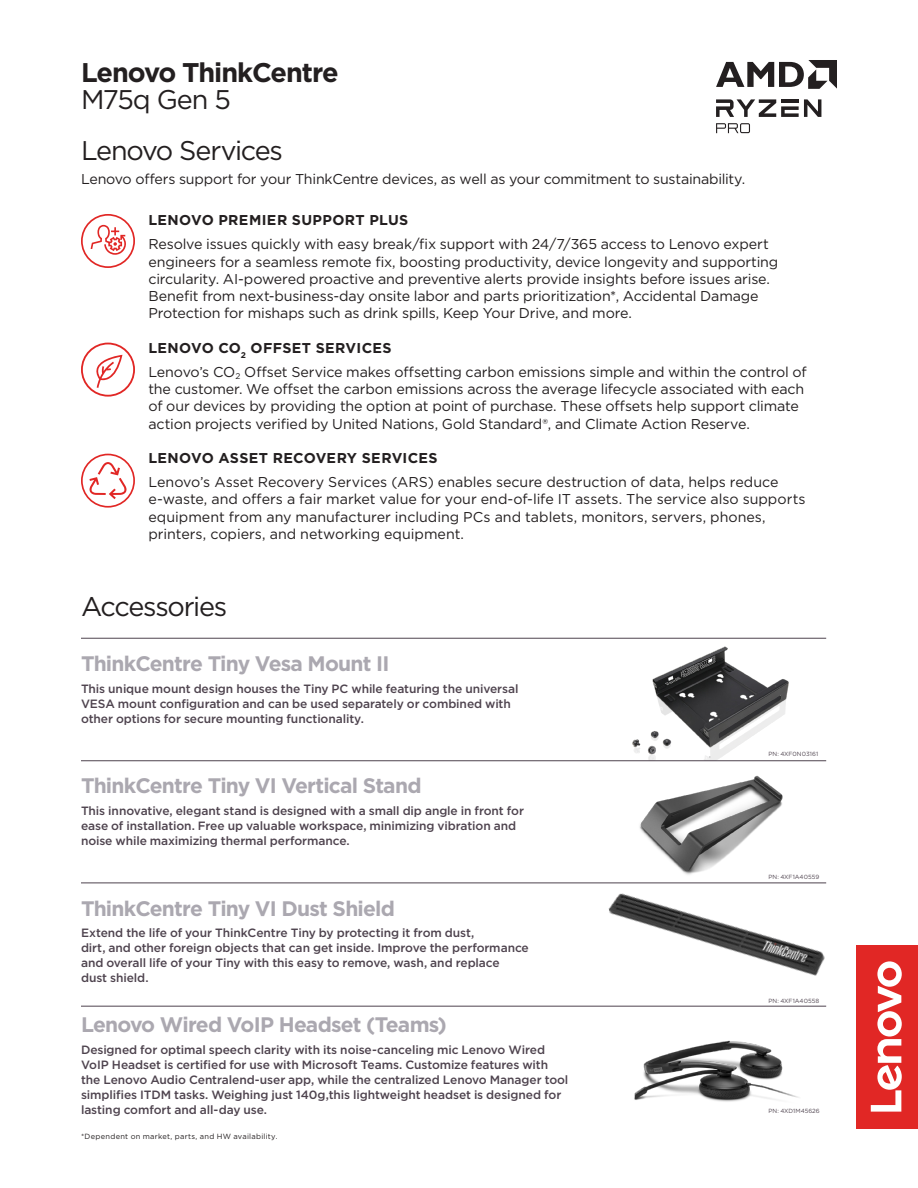
<style>
.page{position:relative;width:918px;height:1188px;background:#fff}
.page>*{position:absolute;margin:0;border:0;box-sizing:border-box;transform-origin:0 0}
.LEN-h2__product_name_18pt{font:700 27px/27px "Gotham";letter-spacing:-.04em;color:#231f20}
.LEN-h3__lighter_weight_18pt{font:27px "Gotham";letter-spacing:-.05em;color:#231f20}
.LEN-h4__sidebar_gray_14pt{font:700 21px "Gotham";letter-spacing:-.04em;color:#aba8b0}
.LEN-p1__normal{font:14.25px/17.2px "Gotham";letter-spacing:-.01em;color:#231f20}
.LEN-h5__benefit_header{font:700 14.25px "Gotham";letter-spacing:.025em;color:#231f20}
.LEN-p3__sidebar{font:500 12px/15px "Gotham";letter-spacing:-.01em;color:#4e434e}
.Disclaimer_main{font:7.5px "Gotham";letter-spacing:.04em;color:#231f20}
.LEN-p3__sidebar-2{font:6px "Gotham";letter-spacing:.005em;color:#4e434e}
.s1{font-weight:400}
</style>
<div class="page">
<div style="left:857px;top:945px;width:61px;height:184px;background:#e12725"></div>
<svg style="left:871px;top:961px;width:31px;height:151px"></svg>
<svg style="left:716px;top:123px;width:34px;height:10px"></svg>
<svg style="left:716px;top:60px;width:121px;height:29px"></svg>
<svg style="left:716px;top:99px;width:105px;height:18px"></svg>
<svg style="left:81px;top:343px;width:54px;height:54px"></svg>
<svg style="left:81px;top:454px;width:54px;height:54px"></svg>
<svg style="left:81px;top:214px;width:54px;height:54px"></svg>
<img style="left:593px;top:882px;width:234px;height:125px">
<img style="left:639px;top:775px;width:144px;height:100px">
<img style="left:632px;top:646px;width:157px;height:114px">
<hr style="left:81px;top:638px;width:745px;height:1px;background:#4e434e">
<hr style="left:81px;top:760px;width:745px;height:1px;background:#4e434e">
<hr style="left:81px;top:1006px;width:745px;height:1px;background:#4e434e">
<hr style="left:81px;top:883px;width:745px;height:1px;background:#4e434e">
<img style="left:634px;top:1040px;width:165px;height:62px">
<p class="LEN-h2__product_name_18pt" style="left:81px;top:58px;width:259px">Lenovo ThinkCentre<br><span class="s1">M75q Gen 5</span></p>
<p class="LEN-h3__lighter_weight_18pt" style="left:81px;top:133px;width:203px">Lenovo Services</p>
<p class="LEN-p1__normal" style="left:81px;top:170px;width:666px">Lenovo offers support for your ThinkCentre devices, as well as your commitment to sustainability.</p>
<p class="LEN-h5__benefit_header" style="left:148px;top:211px;width:261px">LENOVO PREMIER SUPPORT PLUS</p>
<p class="LEN-p1__normal" style="left:148px;top:235px;width:631px">Resolve issues quickly with easy break/fix support with 24/7/365 access to Lenovo expert engineers for a seamless remote fix, boosting productivity, device longevity and supporting circularity. AI-powered proactive and preventive alerts provide insights before issues arise.<br>Benefit from next-business-day onsite labor and parts prioritization*, Accidental Damage Protection for mishaps such as drink spills, Keep Your Drive, and more.</p>
<p class="LEN-h5__benefit_header" style="left:148px;top:338px;width:245px">LENOVO CO<sub>2</sub> OFFSET SERVICES</p>
<p class="LEN-p1__normal" style="left:148px;top:363px;width:660px">Lenovo’s CO<sub>2</sub> Offset Service makes offsetting carbon emissions simple and within the control of the customer. We offset the carbon emissions across the average lifecycle associated with each of our devices by providing the option at point of purchase. These offsets help support climate action projects verified by United Nations, Gold Standard®, and Climate Action Reserve.</p>
<p class="LEN-h5__benefit_header" style="left:148px;top:449px;width:291px">LENOVO ASSET RECOVERY SERVICES</p>
<p class="LEN-p1__normal" style="left:148px;top:473px;width:659px">Lenovo’s Asset Recovery Services (ARS) enables secure destruction of data, helps reduce e-waste, and offers a fair market value for your end-of-life IT assets. The service also supports equipment from any manufacturer including PCs and tablets, monitors, servers, phones, printers, copiers, and networking equipment.</p>
<p class="LEN-h3__lighter_weight_18pt" style="left:81px;top:589px;width:148px">Accessories</p>
<p class="LEN-h4__sidebar_gray_14pt" style="left:81px;top:650px;width:310px">ThinkCentre Tiny Vesa Mount II</p>
<p class="LEN-p3__sidebar" style="left:81px;top:681px;width:439px">This unique mount design houses the Tiny PC while featuring the universal<br>VESA mount configuration and can be used separately or combined with other options for secure mounting functionality.</p>
<p class="LEN-h4__sidebar_gray_14pt" style="left:81px;top:772px;width:342px">ThinkCentre Tiny VI Vertical Stand</p>
<p class="LEN-p3__sidebar" style="left:81px;top:803px;width:445px">This innovative, elegant stand is designed with a small dip angle in front for ease of installation. Free up valuable workspace, minimizing vibration and noise while maximizing thermal performance.</p>
<p class="LEN-h4__sidebar_gray_14pt" style="left:81px;top:894px;width:315px">ThinkCentre Tiny VI Dust Shield</p>
<p class="LEN-p3__sidebar" style="left:81px;top:925px;width:449px">Extend the life of your ThinkCentre Tiny by protecting it from dust,<br>dirt, and other foreign objects that can get inside. Improve the performance and overall life of your Tiny with this easy to remove, wash, and replace dust shield.</p>
<p class="LEN-h4__sidebar_gray_14pt" style="left:81px;top:1010px;width:367px">Lenovo Wired VoIP Headset (Teams)</p>
<p class="LEN-p3__sidebar" style="left:81px;top:1042px;width:489px">Designed for optimal speech clarity with its noise-canceling mic Lenovo Wired VoIP Headset is certified for use with Microsoft Teams. Customize features with the Lenovo Audio Centralend-user app, while the centralized Lenovo Manager tool simplifies ITDM tasks. Weighing just 140g,this lightweight headset is designed for lasting comfort and all-day use.</p>
<p class="Disclaimer_main" style="left:81px;top:1131px;width:198px">*Dependent on market, parts, and HW availability.</p>
<p class="LEN-p3__sidebar-2" style="left:769px;top:750px;width:51px">PN: 4XF0N03161</p>
<p class="LEN-p3__sidebar-2" style="left:769px;top:873px;width:52px">PN: 4XF1A40559</p>
<p class="LEN-p3__sidebar-2" style="left:769px;top:997px;width:52px">PN: 4XF1A40558</p>
<p class="LEN-p3__sidebar-2" style="left:769px;top:1107px;width:53px">PN: 4XD1M45626</p>
</div>
